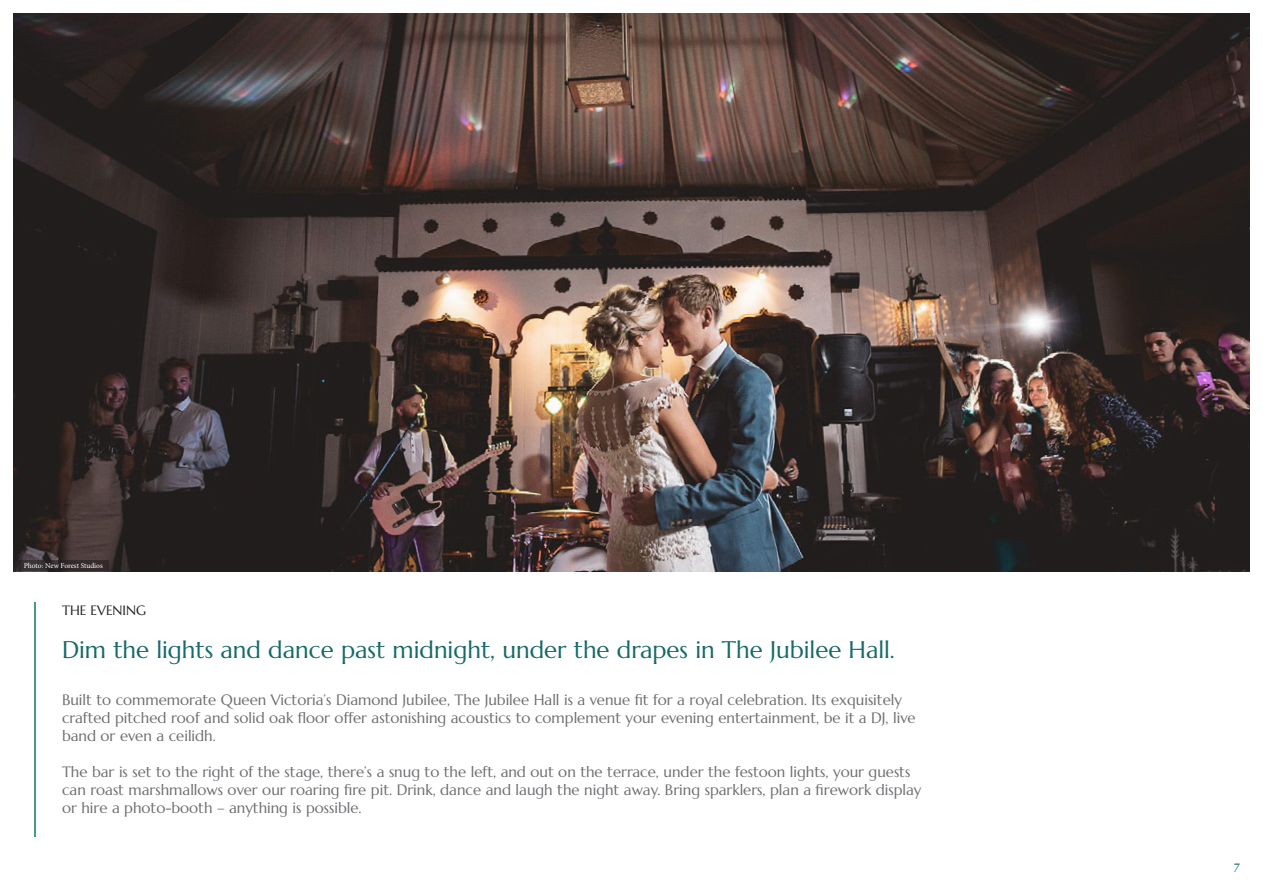
<style>
.page{position:relative;width:1263px;height:893px;background:#fff}
.page>*{position:absolute;margin:0;border:0;box-sizing:border-box;transform-origin:0 0}
.t1{font:24px "Marcellus";color:#166a69}
.t2{font:15px/18px "Marcellus";color:#6f6c71}
.t3{font:13.5px "Marcellus";color:#231f20}
.t4{font:12px "Marcellus";color:#166a69}
.t5{font:7.5px "Minion Pro";letter-spacing:-.005em;color:#fff}
</style>
<div class="page">
<img style="left:14px;top:14px;width:1235px;height:558px">
<svg style="left:14px;top:560px;width:95px;height:11px"></svg>
<hr style="left:34px;top:602px;width:2px;height:235px;background:#459b84">
<p class="t5" style="left:24px;top:561px;width:81px">Photo: New Forest Studios</p>
<p class="t3" style="left:62px;top:602px;width:86px">THE EVENING</p>
<p class="t1" style="left:62px;top:635px;width:834px">Dim the lights and dance past midnight, under the drapes in The Jubilee Hall.</p>
<p class="t2" style="left:62px;top:690px;width:855px">Built to commemorate Queen Victoria’s Diamond Jubilee, The Jubilee Hall is a venue fit for a royal celebration. Its exquisitely crafted pitched roof and solid oak floor offer astonishing acoustics to complement your evening entertainment, be it a DJ, live band or even a ceilidh.</p>
<p class="t2" style="left:62px;top:762px;width:861px">The bar is set to the right of the stage, there’s a snug to the left, and out on the terrace, under the festoon lights, your guests can roast marshmallows over our roaring fire pit. Drink, dance and laugh the night away. Bring sparklers, plan a firework display or hire a photo-booth – anything is possible.</p>
<p class="t4" style="left:1234px;top:861px;width:7px">7</p>
</div>
